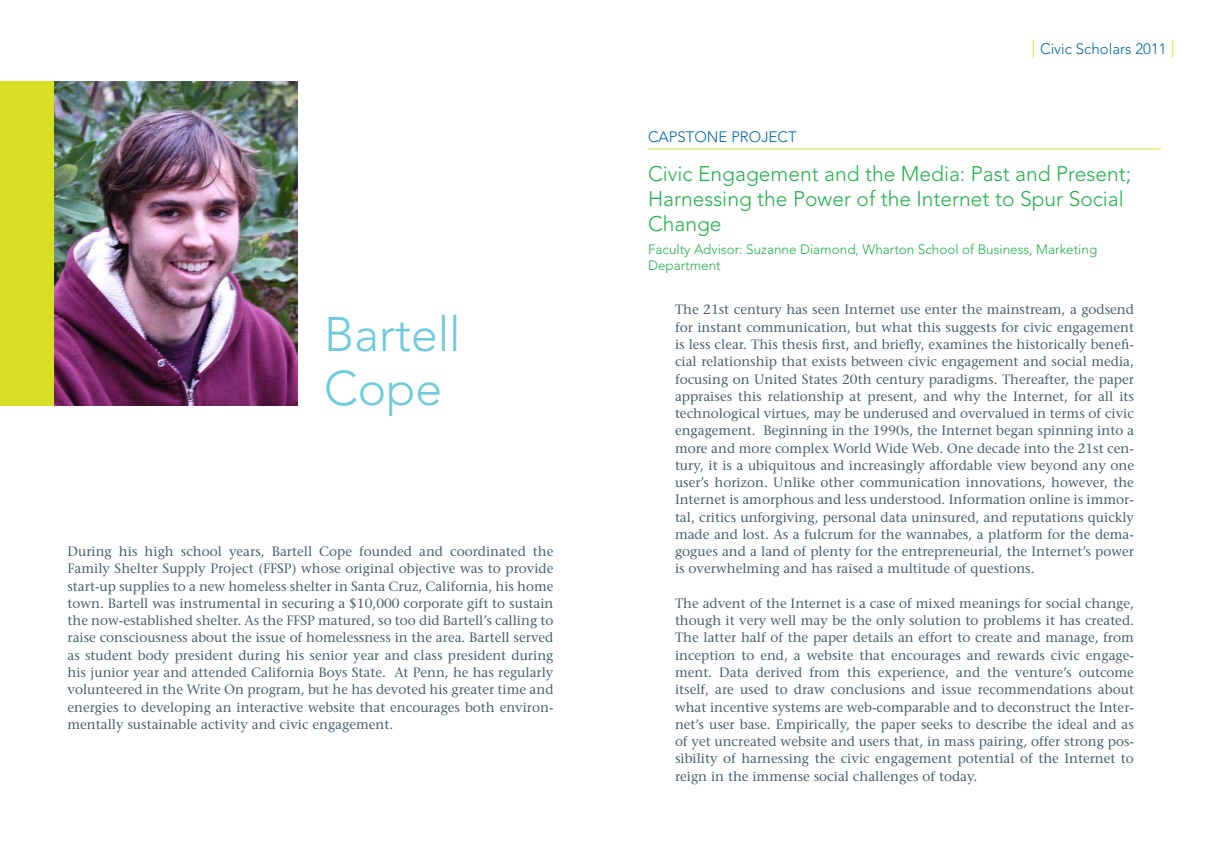
<style>
.page{position:relative;width:1215px;height:851px;background:#fff}
.page>*{position:absolute;margin:0;border:0;box-sizing:border-box;transform-origin:0 0}
.Scholar_name{font:300 48px/54px "Avenir LT Std";color:#6cccdc}
.Capstone_Project{font:300 21px/25.2px "Avenir LT Std";color:#23b24d}
.Abstract{font:300 15px "Avenir LT Std";color:#0068a5}
.Body_text{font:500 13.5px/17.2px "Stone Serif Std";color:#486170;text-align:justify}
.Faculty_Advisor{font:300 13.5px/16.2px "Avenir LT Std";color:#23b24d}
.s1{font-size:18px;color:#d9e024}
</style>
<div class="page">
<hr style="left:648px;top:149px;width:513px;height:1px;background:#d9e024">
<img style="left:55px;top:81px;width:243px;height:324px">
<div style="left:0;top:81px;width:54px;height:324px;background:#d9e024"></div>
<p class="Scholar_name" style="left:324px;top:307px;width:138px">Bartell<br>Cope</p>
<p class="Body_text" style="left:68px;top:543px;width:488px">During his high school years, Bartell Cope founded and coordinated the Family Shelter Supply Project (FFSP) whose original objective was to provide start‑up supplies to a new homeless shelter in Santa Cruz, California, his home town. Bartell was instrumental in securing a $10,000 corporate gift to sustain the now-established shelter. As the FFSP matured, so too did Bartell’s calling to raise consciousness about the issue of homelessness in the area. Bartell served as student body president during his senior year and class president during his junior year and attended California Boys State. At Penn, he has regularly volunteered in the Write On program, but he has devoted his greater time and energies to developing an interactive website that encourages both environ&shy;mentally sustainable activity and civic engagement.</p>
<p class="Abstract" style="left:1031px;top:40px;width:145px"><span class="s1">|</span> Civic Scholars 2011 <span class="s1">|</span></p>
<p class="Abstract" style="left:648px;top:128px;width:150px">CAPSTONE PROJECT</p>
<p class="Capstone_Project" style="left:648px;top:161px;width:485px">Civic Engagement and the Media: Past and Present;<br>Harnessing the Power of the Internet to Spur Social<br>Change</p>
<p class="Faculty_Advisor" style="left:648px;top:241px;width:451px">Faculty Advisor: Suzanne Diamond, Wharton School of Business, Marketing<br>Department</p>
<p class="Body_text" style="left:675px;top:301px;width:461px">The 21st century has seen Internet use enter the mainstream, a godsend for instant communication, but what this suggests for civic engagement is less clear. This thesis first, and briefly, examines the historically benefi&shy;cial relationship that exists between civic engagement and social media, focusing on United States 20th century paradigms. Thereafter, the paper appraises this relationship at present, and why the Internet, for all its technological virtues, may be underused and overvalued in terms of civic engagement. Beginning in the 1990s, the Internet began spinning into a more and more complex World Wide Web. One decade into the 21st cen&shy;tury, it is a ubiquitous and increasingly affordable view beyond any one user’s horizon. Unlike other communication innovations, however, the Internet is amorphous and less understood. Information online is immor&shy;tal, critics unforgiving, personal data uninsured, and reputations quickly made and lost. As a fulcrum for the wannabes, a platform for the dema&shy;gogues and a land of plenty for the entrepreneurial, the Internet’s power is overwhelming and has raised a multitude of questions.</p>
<p class="Body_text" style="left:675px;top:594px;width:461px">The advent of the Internet is a case of mixed meanings for social change, though it very well may be the only solution to problems it has created.<br>The latter half of the paper details an effort to create and manage, from inception to end, a website that encourages and rewards civic engage&shy;ment. Data derived from this experience, and the venture’s outcome itself, are used to draw conclusions and issue recommendations about what incentive systems are web-comparable and to deconstruct the Inter&shy;net’s user base. Empirically, the paper seeks to describe the ideal and as of yet uncreated website and users that, in mass pairing, offer strong pos&shy;sibility of harnessing the civic engagement potential of the Internet to reign in the immense social challenges of today.</p>
</div>
